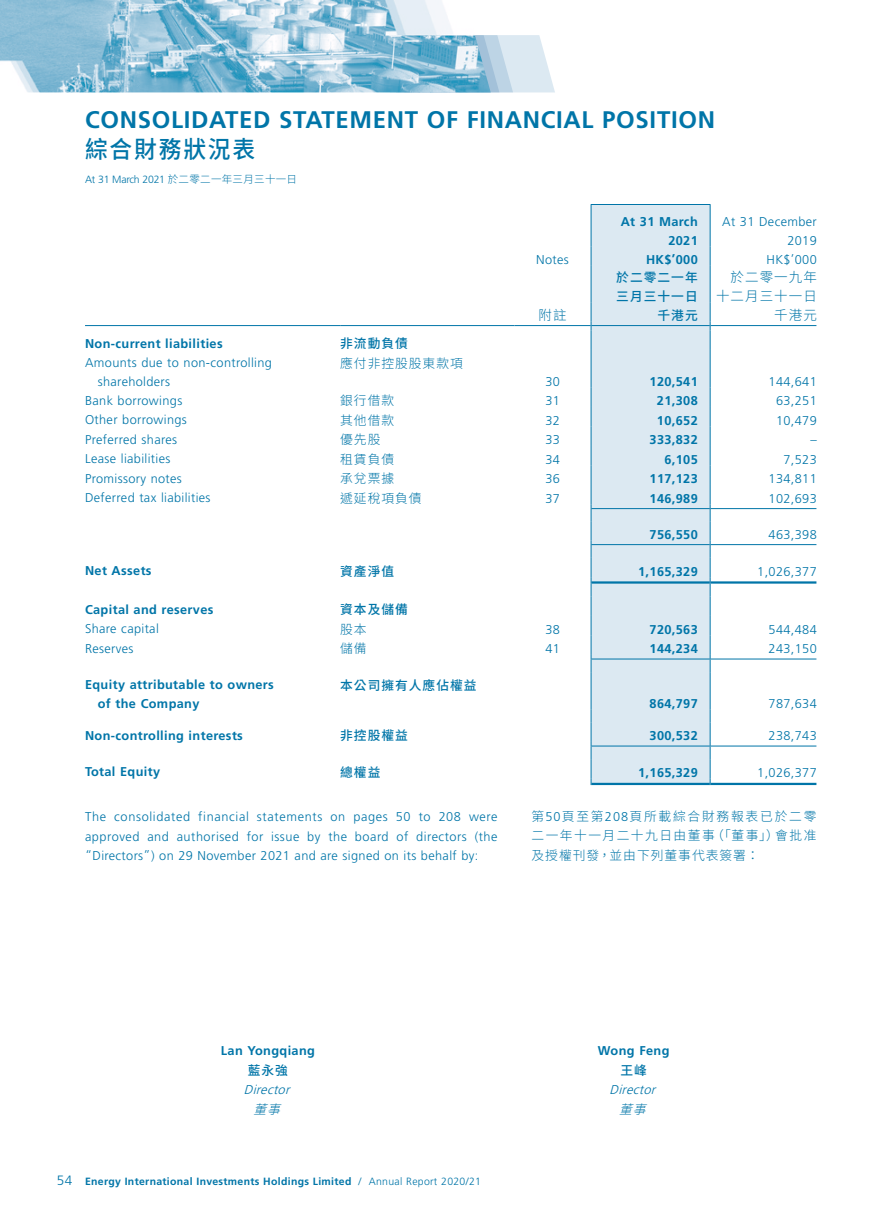
<style>
.page{position:relative;width:893px;height:1212px;background:#fff}
.page>*{position:absolute;margin:0;border:0;box-sizing:border-box;transform-origin:0 0}
.t1{font:700 24px "Frutiger LT Std";letter-spacing:.03em;color:#0075a8}
.t2{font:500 24px "Source Han Sans TC";letter-spacing:.08em;color:#0075a8;scale:.95 1}
.Body_Text{font:300 13.5px "Source Han Sans TC";letter-spacing:.08em;color:#0075a8}
.Body_Text-2{font:300 12.75px/19.5px "Frutiger LT Std";letter-spacing:.03em;color:#0075a8}
.Body_Text-3{font:700 12.75px/18.8px "Frutiger LT Std";letter-spacing:.03em;color:#0075a8}
.C_Body_Text{font:300 12.75px/19.5px "Source Han Sans TC";letter-spacing:.115em;color:#0075a8;text-align:justify}
.Body_Text-4{font:500 12.75px "Source Han Sans TC";letter-spacing:.08em;color:#0075a8}
.Body_Text-5{font:300 12.75px "Source Han Sans TC";letter-spacing:.08em;color:#0075a8}
.Body_Text-6{font:italic 300 12.75px "Frutiger LT Std";color:#0075a8}
.Body_Text-7{font:italic 300 12.75px "Source Han Sans TC";color:#0075a8}
.t3{font:700 10.5px "Frutiger LT Std";letter-spacing:.03em;color:#0075a8}
.t4{font:300 10.5px "Frutiger LT Std";letter-spacing:-.02em;color:#0075a8}
.s1{font-family:"Source Han Sans TC"}
.s2{font-family:"Frutiger LT Std"}
.s3{font-weight:300;font-size:13.5px}
.s4{font-weight:300}
</style>
<div class="page">
<svg style="left:491px;top:35px;width:64px;height:57px;background:#d8e6f0"></svg>
<img style="left:0;top:0;width:491px;height:92px">
<div style="left:592px;top:205px;width:118px;height:578px;background:#dce9f2"></div>
<svg style="left:591px;top:246px;width:1px;height:19px"></svg>
<svg style="left:710px;top:246px;width:1px;height:19px"></svg>
<hr style="left:591px;top:265px;width:1px;height:38px;background:#0075a8">
<hr style="left:710px;top:265px;width:1px;height:38px;background:#0075a8">
<svg style="left:591px;top:303px;width:1px;height:47px"></svg>
<svg style="left:710px;top:303px;width:1px;height:47px"></svg>
<hr style="left:591px;top:350px;width:1px;height:37px;background:#0075a8">
<hr style="left:710px;top:350px;width:1px;height:37px;background:#0075a8">
<hr style="left:591px;top:672px;width:1px;height:38px;background:#0075a8">
<hr style="left:710px;top:672px;width:1px;height:38px;background:#0075a8">
<hr style="left:591px;top:204px;width:119px;height:1px;background:#0075a8">
<hr style="left:591px;top:205px;width:1px;height:41px;background:#0075a8">
<hr style="left:710px;top:205px;width:1px;height:41px;background:#0075a8">
<svg style="left:591px;top:387px;width:1px;height:285px"></svg>
<svg style="left:710px;top:387px;width:1px;height:285px"></svg>
<svg style="left:591px;top:710px;width:1px;height:73px"></svg>
<svg style="left:710px;top:710px;width:1px;height:73px"></svg>
<hr style="left:85px;top:325px;width:255px;height:1px;background:#0075a8">
<hr style="left:340px;top:325px;width:174px;height:1px;background:#0075a8">
<hr style="left:514px;top:325px;width:77px;height:1px;background:#0075a8">
<hr style="left:591px;top:325px;width:119px;height:1px;background:#0075a8">
<hr style="left:710px;top:325px;width:106px;height:1px;background:#0075a8">
<hr style="left:591px;top:508px;width:119px;height:1px;background:#0075a8">
<hr style="left:710px;top:508px;width:106px;height:1px;background:#0075a8">
<hr style="left:591px;top:544px;width:119px;height:1px;background:#0075a8">
<hr style="left:710px;top:544px;width:106px;height:1px;background:#0075a8">
<hr style="left:591px;top:581px;width:119px;height:3px;background:#0075a8">
<hr style="left:710px;top:581px;width:106px;height:3px;background:#0075a8">
<hr style="left:591px;top:659px;width:119px;height:1px;background:#0075a8">
<hr style="left:710px;top:659px;width:106px;height:1px;background:#0075a8">
<hr style="left:591px;top:746px;width:119px;height:1px;background:#0075a8">
<hr style="left:710px;top:746px;width:106px;height:1px;background:#0075a8">
<hr style="left:591px;top:783px;width:119px;height:2px;background:#0075a8">
<hr style="left:710px;top:783px;width:106px;height:2px;background:#0075a8">
<h1 class="t1" style="left:85px;top:106px;width:631px">CONSOLIDATED STATEMENT OF FINANCIAL POSITION</h1>
<h1 class="t2" style="left:85px;top:136px;width:181px">綜合財務狀況表</h1>
<p class="t4" style="left:85px;top:173px;width:214px">At 31 March 2021 <span class="s1">於二零二一年三月三十一日</span></p>
<p class="Body_Text-3" style="left:621px;top:212px;width:79px">At 31 March</p>
<p class="Body_Text-3" style="left:668px;top:231px;width:31px">2021</p>
<p class="Body_Text-2" style="left:722px;top:212px;width:96px">At 31 December</p>
<p class="Body_Text-2" style="left:787px;top:231px;width:31px">2019</p>
<p class="Body_Text-2" style="left:536px;top:250px;width:34px">Notes</p>
<p class="Body_Text-3" style="left:646px;top:250px;width:53px">HK$’000</p>
<p class="Body_Text-2" style="left:766px;top:250px;width:52px">HK$’000</p>
<p class="Body_Text-4" style="left:616px;top:271px;width:83px">於二零二一年</p>
<p class="Body_Text-4" style="left:616px;top:289px;width:83px">三月三十一日</p>
<p class="Body_Text" style="left:731px;top:270px;width:88px">於二零一九年</p>
<p class="Body_Text" style="left:716px;top:288px;width:102px">十二月三十一日</p>
<p class="Body_Text-3" style="left:85px;top:334px;width:139px">Non-current liabilities</p>
<p class="Body_Text-4" style="left:340px;top:337px;width:69px">非流動負債</p>
<p class="Body_Text-2" style="left:98px;top:354px;width:176px;line-height:18.8px;text-indent:-13px">Amounts due to non-controlling shareholders</p>
<p class="Body_Text-5" style="left:340px;top:356px;width:124px">應付非控股股東款項</p>
<p class="Body_Text" style="left:539px;top:307px;width:30px">附註</p>
<p class="Body_Text-4" style="left:657px;top:308px;width:42px">千港元</p>
<p class="Body_Text" style="left:774px;top:307px;width:44px">千港元</p>
<p class="Body_Text-2" style="left:545px;top:372px;width:16px">30</p>
<p class="Body_Text-3" style="left:649px;top:372px;width:50px">120,541</p>
<p class="Body_Text-2" style="left:769px;top:372px;width:50px">144,641</p>
<p class="Body_Text-2" style="left:85px;top:391px;width:99px">Bank borrowings</p>
<p class="Body_Text-5" style="left:340px;top:394px;width:55px">銀行借款</p>
<p class="Body_Text-2" style="left:545px;top:391px;width:16px">31</p>
<p class="Body_Text-3" style="left:657px;top:392px;width:42px">21,308</p>
<p class="Body_Text-2" style="left:776px;top:391px;width:42px">63,251</p>
<p class="Body_Text-2" style="left:85px;top:410px;width:103px">Other borrowings</p>
<p class="Body_Text-5" style="left:340px;top:413px;width:55px">其他借款</p>
<p class="Body_Text-2" style="left:545px;top:411px;width:16px">32</p>
<p class="Body_Text-3" style="left:657px;top:411px;width:42px">10,652</p>
<p class="Body_Text-2" style="left:776px;top:411px;width:42px">10,479</p>
<p class="Body_Text-2" style="left:85px;top:430px;width:94px">Preferred shares</p>
<p class="Body_Text-5" style="left:340px;top:433px;width:42px">優先股</p>
<p class="Body_Text-2" style="left:545px;top:430px;width:16px">33</p>
<p class="Body_Text-3" style="left:649px;top:431px;width:50px">333,832</p>
<p class="Body_Text-2" style="left:810px;top:430px;width:8px">–</p>
<p class="Body_Text-2" style="left:85px;top:449px;width:87px">Lease liabilities</p>
<p class="Body_Text-5" style="left:340px;top:452px;width:55px">租賃負債</p>
<p class="Body_Text-2" style="left:545px;top:450px;width:16px">34</p>
<p class="Body_Text-3" style="left:664px;top:450px;width:35px">6,105</p>
<p class="Body_Text-2" style="left:783px;top:450px;width:35px">7,523</p>
<p class="Body_Text-2" style="left:85px;top:469px;width:98px">Promissory notes</p>
<p class="Body_Text-5" style="left:340px;top:472px;width:55px">承兌票據</p>
<p class="Body_Text-2" style="left:545px;top:469px;width:16px">36</p>
<p class="Body_Text-3" style="left:649px;top:470px;width:50px">117,123</p>
<p class="Body_Text-2" style="left:769px;top:469px;width:50px">134,811</p>
<p class="Body_Text-2" style="left:85px;top:488px;width:127px">Deferred tax liabilities</p>
<p class="Body_Text-5" style="left:340px;top:491px;width:83px">遞延稅項負債</p>
<p class="Body_Text-2" style="left:545px;top:489px;width:16px">37</p>
<p class="Body_Text-3" style="left:649px;top:489px;width:50px">146,989</p>
<p class="Body_Text-2" style="left:769px;top:489px;width:50px">102,693</p>
<p class="Body_Text-3" style="left:649px;top:525px;width:50px">756,550</p>
<p class="Body_Text-2" style="left:769px;top:525px;width:50px">463,398</p>
<p class="Body_Text-3" style="left:85px;top:561px;width:68px">Net Assets</p>
<p class="Body_Text-4" style="left:340px;top:564px;width:55px">資產淨值</p>
<p class="Body_Text-3" style="left:638px;top:562px;width:61px">1,165,329</p>
<p class="Body_Text-2" style="left:757px;top:562px;width:61px">1,026,377</p>
<p class="Body_Text-3" style="left:85px;top:600px;width:130px">Capital and reserves</p>
<p class="Body_Text-4" style="left:340px;top:602px;width:69px">資本及儲備</p>
<p class="Body_Text-2" style="left:85px;top:619px;width:75px">Share capital</p>
<p class="Body_Text-5" style="left:340px;top:622px;width:28px">股本</p>
<p class="Body_Text-2" style="left:545px;top:620px;width:16px">38</p>
<p class="Body_Text-3" style="left:649px;top:620px;width:50px">720,563</p>
<p class="Body_Text-2" style="left:769px;top:620px;width:50px">544,484</p>
<p class="Body_Text-2" style="left:85px;top:639px;width:50px">Reserves</p>
<p class="Body_Text-5" style="left:340px;top:641px;width:28px">儲備</p>
<p class="Body_Text-2" style="left:545px;top:639px;width:16px">41</p>
<p class="Body_Text-3" style="left:649px;top:640px;width:50px">144,234</p>
<p class="Body_Text-2" style="left:769px;top:639px;width:50px">243,150</p>
<p class="Body_Text-3" style="left:98px;top:676px;width:178px;text-indent:-13px">Equity attributable to owners of the Company</p>
<p class="Body_Text-4" style="left:340px;top:678px;width:138px">本公司擁有人應佔權益</p>
<p class="Body_Text-3" style="left:649px;top:694px;width:50px">864,797</p>
<p class="Body_Text-2" style="left:769px;top:694px;width:50px">787,634</p>
<p class="Body_Text-3" style="left:85px;top:726px;width:159px">Non-controlling interests</p>
<p class="Body_Text-4" style="left:340px;top:728px;width:69px">非控股權益</p>
<p class="Body_Text-3" style="left:649px;top:727px;width:50px">300,532</p>
<p class="Body_Text-2" style="left:769px;top:726px;width:50px">238,743</p>
<p class="Body_Text-3" style="left:85px;top:763px;width:77px">Total Equity</p>
<p class="Body_Text-4" style="left:340px;top:765px;width:42px">總權益</p>
<p class="Body_Text-3" style="left:638px;top:763px;width:61px">1,165,329</p>
<p class="Body_Text-2" style="left:757px;top:763px;width:61px">1,026,377</p>
<p class="Body_Text-2" style="left:85px;top:807px;width:414px;text-align:justify">The consolidated financial statements on pages 50 to 208 were approved and authorised for issue by the board of directors (the “Directors”) on 29 November 2021 and are signed on its behalf by:</p>
<p class="C_Body_Text" style="left:531px;top:806px;width:286px">第<span class="s2">50</span>頁至第<span class="s2">208</span>頁所載綜合財務報表已於二零二一年十一月二十九日由董事（「董事」）會批准及授權刊發，並由下列董事代表簽署：</p>
<p class="Body_Text-3" style="left:221px;top:1041px;width:96px">Lan Yongqiang</p>
<p class="Body_Text-3" style="left:598px;top:1041px;width:73px">Wong Feng</p>
<p class="Body_Text-4" style="left:248px;top:1063px;width:42px">藍永強</p>
<p class="Body_Text-4" style="left:620px;top:1063px;width:28px">王峰</p>
<p class="Body_Text-6" style="left:244px;top:1082px;width:51px">Director</p>
<p class="Body_Text-6" style="left:610px;top:1082px;width:51px">Director</p>
<p class="Body_Text-7" style="left:253px;top:1102px;width:38px">董事</p>
<p class="Body_Text-7" style="left:619px;top:1102px;width:38px">董事</p>
<p class="t3" style="left:57px;top:1175px;width:426px"><span class="s3">54</span> Energy International Investments Holdings Limited <span class="s4">/ Annual Report 2020/21</span></p>
</div>
